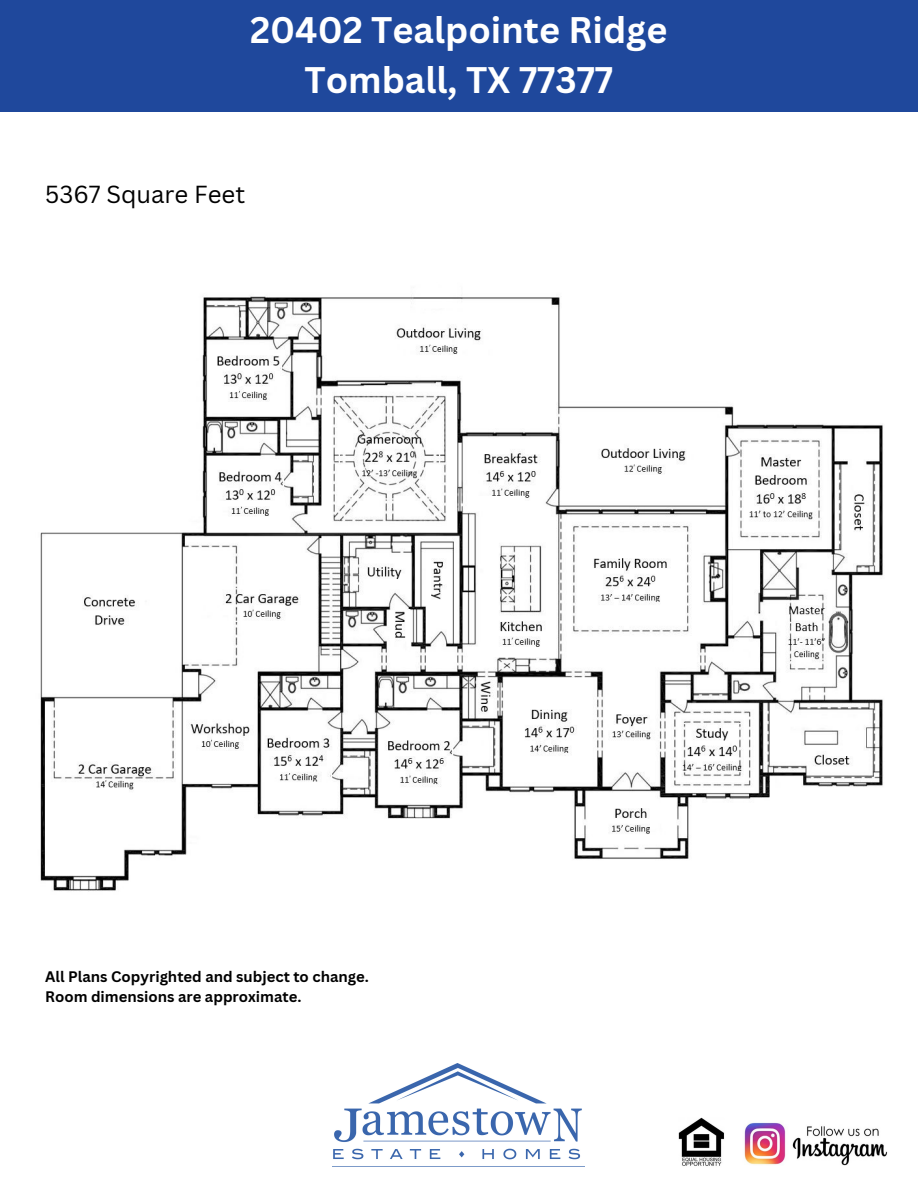
<style>
.page{position:relative;width:918px;height:1188px;background:#fff}
.page>*{position:absolute;margin:0;border:0;box-sizing:border-box;transform-origin:0 0}
.t1{font:700 36px "Canva Sans";color:#fff}
.t2{font:24px "Canva Sans";color:#000}
.t3{font:700 14.85px/19.8px "Canva Sans";color:#000}
</style>
<div class="page">
<div style="left:0;top:0;width:918px;height:112px;background:#1f489c"></div>
<img style="left:333px;top:1063px;width:252px;height:104px">
<img style="left:744px;top:1122px;width:144px;height:43px">
<img style="left:678px;top:1117px;width:46px;height:49px">
<img style="left:40px;top:296px;width:843px;height:595px">
<p class="t1" style="left:250px;top:5px;width:419px">20402 Tealpointe Ridge</p>
<p class="t1" style="left:304px;top:54px;width:310px">Tomball, TX 77377</p>
<p class="t2" style="left:45px;top:177px;width:202px">5367 Square Feet</p>
<p class="t3" style="left:45px;top:967px;width:325px">All Plans Copyrighted and subject to change.<br>Room dimensions are approximate.</p>
</div>
